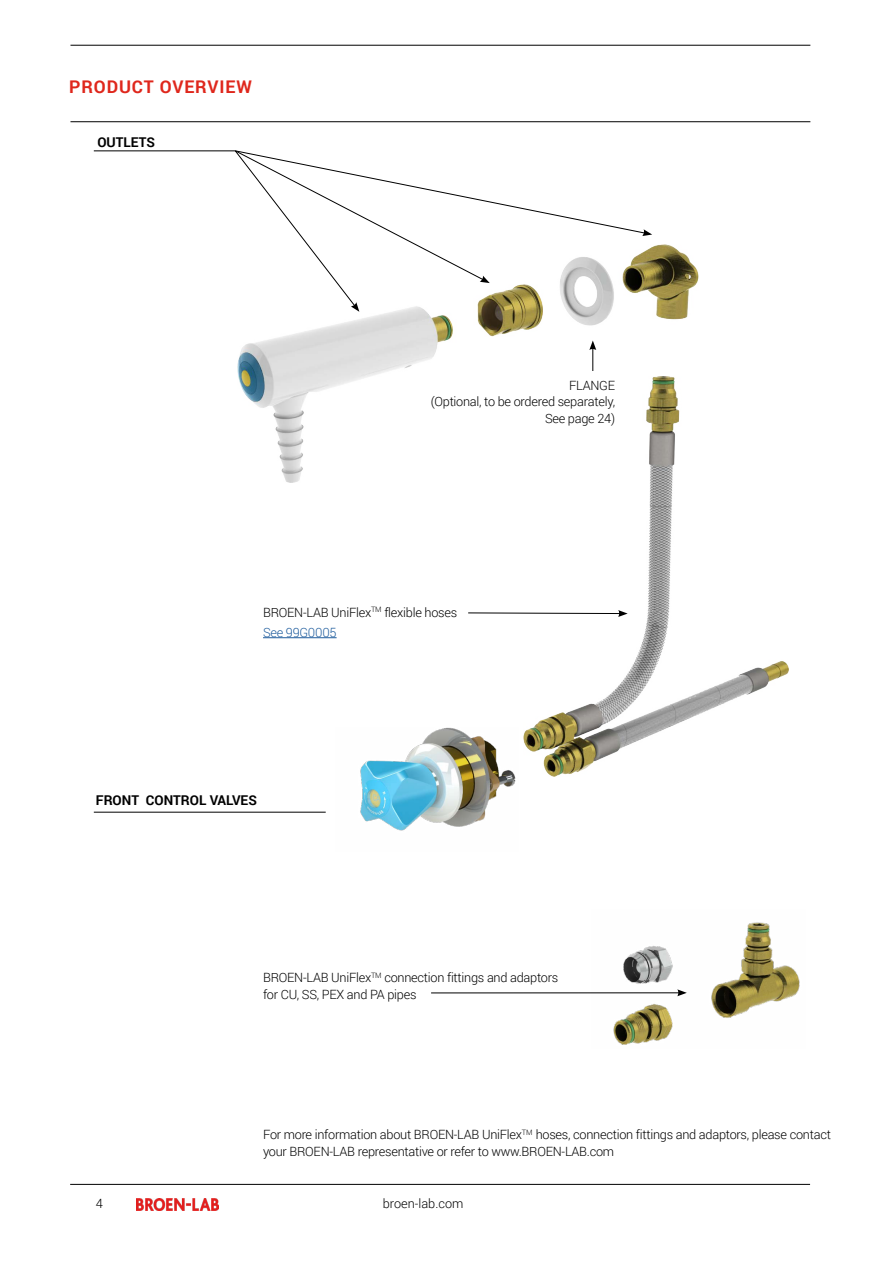
<style>
.page{position:relative;width:893px;height:1263px;background:#fff}
.page>*{position:absolute;margin:0;border:0;box-sizing:border-box;transform-origin:0 0}
.t1{font:700 17.4px "Roboto";letter-spacing:.05em;color:#df271c}
.t2{font:700 13.5px "Roboto";color:#000}
.t3{font:300 12.75px/16.5px "Roboto";letter-spacing:-.02em;color:#000}
.t4{font:300 12.75px "Roboto";color:#000}
.s1{color:#215e9e}
</style>
<div class="page">
<hr style="left:70px;top:121px;width:740px;height:1px;background:#000">
<hr style="left:70px;top:45px;width:740px;height:1px;background:#000">
<img style="left:238px;top:245px;width:460px;height:238px">
<img style="left:360px;top:727px;width:156px;height:104px">
<img style="left:524px;top:377px;width:265px;height:399px">
<img style="left:591px;top:922px;width:209px;height:123px">
<svg style="left:589px;top:340px;width:7px;height:31px"></svg>
<svg style="left:234px;top:150px;width:418px;height:162px"></svg>
<hr style="left:431px;top:992px;width:249px;height:1px;background:#000">
<svg style="left:677px;top:989px;width:10px;height:7px"></svg>
<svg style="left:468px;top:610px;width:160px;height:7px"></svg>
<hr style="left:94px;top:812px;width:232px;height:1px;background:#000">
<hr style="left:94px;top:150px;width:141px;height:1px;background:#000">
<hr style="left:70px;top:1184px;width:740px;height:1px;background:#000">
<hr style="left:263px;top:637px;width:74px;height:1px;background:#215e9e">
<img style="left:136px;top:1198px;width:83px;height:12px">
<h1 class="t1" style="left:69px;top:74px;width:184px">PRODUCT OVERVIEW</h1>
<p class="t2" style="left:97px;top:133px;width:59px">OUTLETS</p>
<p class="t3" style="left:431px;top:377px;width:186px;text-align:right">FLANGE<br>(Optional, to be ordered separately,<br>See page 24)</p>
<p class="t3" style="left:263px;top:601px;width:196px;line-height:20.2px">BROEN-LAB UniFlex<sup>TM</sup> flexible hoses<br><span class="s1">See 99G0005</span></p>
<p class="t2" style="left:96px;top:790px;width:162px">FRONT CONTROL VALVES</p>
<p class="t3" style="left:263px;top:969px;width:297px">BROEN-LAB UniFlex<sup>TM</sup> connection fittings and adaptors for CU, SS, PEX and PA pipes</p>
<p class="t3" style="left:263px;top:1126px;width:569px">For more information about BROEN-LAB UniFlex<sup>TM</sup> hoses, connection fittings and adaptors, please contact your BROEN-LAB representative or refer to www.BROEN-LAB.com</p>
<p class="t3" style="left:96px;top:1195px;width:9px">4</p>
<p class="t4" style="left:383px;top:1194px;width:82px">broen-lab.com</p>
</div>
